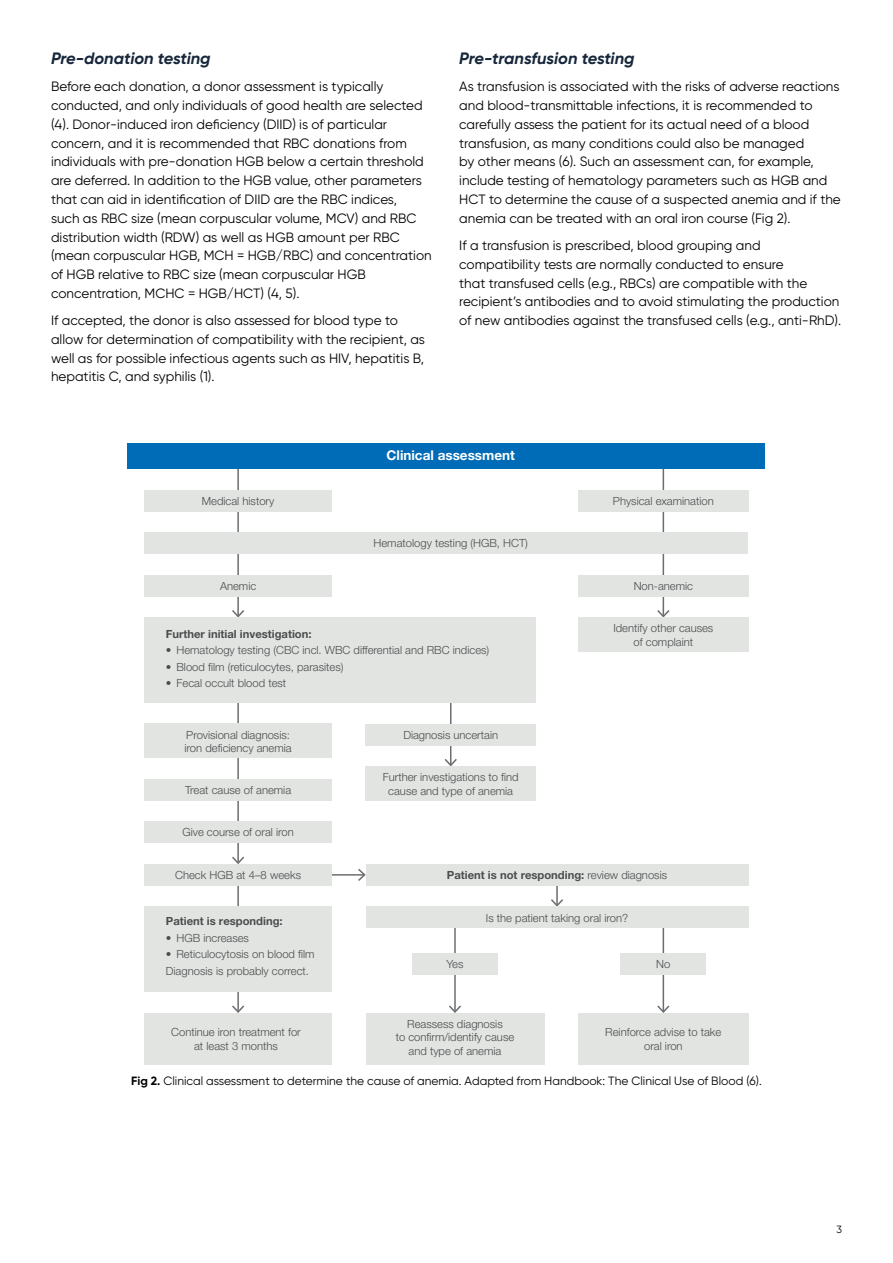
<style>
.page{position:relative;width:893px;height:1263px;background:#fff}
.page>*{position:absolute;margin:0;border:0;box-sizing:border-box;transform-origin:0 0}
.Subhead_2{font:italic 700 16.5px "Gilroy";color:#16263b}
.Body{font:13.5px/18.8px "Gilroy";color:#000}
.t1{font:700 13.5px "Helvetica Neue LT Pro";color:#fff}
.t2{font:12px "Gilroy";color:#000}
.t3{font:300 11.25px/13.5px "Helvetica Neue LT Pro";color:#4b4c4d;text-align:center}
.t4{font:700 11.25px "Helvetica Neue LT Pro";color:#4b4c4d}
.t5{font:10.5px "Gilroy";color:#000}
.s1{font-weight:300}
.s2{font-weight:700}
</style>
<div class="page">
<hr style="left:237px;top:452px;width:2px;height:164px;background:#6c6d70">
<svg style="left:232px;top:610px;width:12px;height:8px"></svg>
<hr style="left:237px;top:694px;width:2px;height:168px;background:#6c6d70">
<svg style="left:232px;top:857px;width:12px;height:7px"></svg>
<hr style="left:237px;top:877px;width:2px;height:134px;background:#6c6d70">
<svg style="left:232px;top:1005px;width:12px;height:8px"></svg>
<hr style="left:454px;top:924px;width:2px;height:87px;background:#6c6d70">
<svg style="left:449px;top:1005px;width:12px;height:8px"></svg>
<hr style="left:556px;top:881px;width:2px;height:24px;background:#6c6d70">
<svg style="left:551px;top:899px;width:12px;height:8px"></svg>
<hr style="left:663px;top:924px;width:1px;height:87px;background:#6c6d70">
<svg style="left:657px;top:1005px;width:12px;height:8px"></svg>
<hr style="left:332px;top:874px;width:32px;height:2px;background:#6c6d70">
<svg style="left:358px;top:869px;width:8px;height:12px"></svg>
<hr style="left:450px;top:694px;width:1px;height:71px;background:#6c6d70">
<svg style="left:445px;top:759px;width:12px;height:7px"></svg>
<hr style="left:663px;top:452px;width:1px;height:164px;background:#6c6d70">
<svg style="left:657px;top:610px;width:12px;height:8px"></svg>
<div style="left:128px;top:443px;width:637px;height:26px;background:#006bb6"></div>
<div style="left:145px;top:490px;width:187px;height:21px;background:#e2e4e2"></div>
<div style="left:145px;top:532px;width:603px;height:22px;background:#e2e4e2"></div>
<div style="left:578px;top:490px;width:170px;height:21px;background:#e2e4e2"></div>
<div style="left:145px;top:575px;width:187px;height:21px;background:#e2e4e2"></div>
<div style="left:145px;top:779px;width:187px;height:21px;background:#e2e4e2"></div>
<div style="left:145px;top:822px;width:187px;height:21px;background:#e2e4e2"></div>
<div style="left:145px;top:864px;width:187px;height:21px;background:#e2e4e2"></div>
<div style="left:366px;top:864px;width:382px;height:21px;background:#e2e4e2"></div>
<div style="left:366px;top:907px;width:382px;height:21px;background:#e2e4e2"></div>
<div style="left:578px;top:575px;width:170px;height:21px;background:#e2e4e2"></div>
<div style="left:145px;top:618px;width:391px;height:85px;background:#e2e4e2"></div>
<div style="left:145px;top:907px;width:187px;height:85px;background:#e2e4e2"></div>
<div style="left:578px;top:618px;width:170px;height:34px;background:#e2e4e2"></div>
<div style="left:145px;top:724px;width:187px;height:34px;background:#e2e4e2"></div>
<div style="left:145px;top:1013px;width:187px;height:51px;background:#e2e4e2"></div>
<div style="left:366px;top:1013px;width:178px;height:51px;background:#e2e4e2"></div>
<div style="left:578px;top:1013px;width:170px;height:51px;background:#e2e4e2"></div>
<div style="left:366px;top:724px;width:170px;height:21px;background:#e2e4e2"></div>
<div style="left:412px;top:953px;width:85px;height:22px;background:#e2e4e2"></div>
<div style="left:621px;top:953px;width:85px;height:22px;background:#e2e4e2"></div>
<div style="left:366px;top:766px;width:170px;height:34px;background:#e2e4e2"></div>
<p class="Subhead_2" style="left:51px;top:48px;width:161px">Pre-donation testing</p>
<p class="Body" style="left:51px;top:77px;width:382px">Before each donation, a donor assessment is typically conducted, and only individuals of good health are selected (4). Donor-induced iron deficiency (DIID) is of particular concern, and it is recommended that RBC donations from individuals with pre-donation HGB below a certain threshold are deferred. In addition to the HGB value, other parameters that can aid in identification of DIID are the RBC indices,<br>such as RBC size (mean corpuscular volume, MCV) and RBC distribution width (RDW) as well as HGB amount per RBC (mean corpuscular HGB, MCH = HGB/RBC) and concentration of HGB relative to RBC size (mean corpuscular HGB concentration, MCHC = HGB/HCT) (4, 5).</p>
<p class="Body" style="left:51px;top:311px;width:376px">If accepted, the donor is also assessed for blood type to allow for determination of compatibility with the recipient, as well as for possible infectious agents such as HIV, hepatitis B, hepatitis C, and syphilis (1).</p>
<p class="Subhead_2" style="left:459px;top:48px;width:177px">Pre-transfusion testing</p>
<p class="Body" style="left:459px;top:77px;width:383px">As transfusion is associated with the risks of adverse reactions and blood-transmittable infections, it is recommended to carefully assess the patient for its actual need of a blood transfusion, as many conditions could also be managed<br>by other means (6). Such an assessment can, for example, include testing of hematology parameters such as HGB and HCT to determine the cause of a suspected anemia and if the anemia can be treated with an oral iron course (Fig 2).</p>
<p class="Body" style="left:459px;top:236px;width:383px">If a transfusion is prescribed, blood grouping and compatibility tests are normally conducted to ensure<br>that transfused cells (e.g., RBCs) are compatible with the recipient’s antibodies and to avoid stimulating the production of new antibodies against the transfused cells (e.g., anti-RhD).</p>
<p class="t3" style="left:202px;top:494px;width:74px">Medical history</p>
<p class="t3" style="left:220px;top:579px;width:38px">Anemic</p>
<p class="t1" style="left:386px;top:446px;width:130px">Clinical assessment</p>
<p class="t3" style="left:373px;top:536px;width:156px">Hematology testing (HGB, HCT)</p>
<p class="t4" style="left:166px;top:627px;width:147px">Further initial investigation:</p>
<p class="t3" style="left:166px;top:643px;width:325px">• Hematology testing (CBC incl. WBC differential and RBC indices)</p>
<p class="t3" style="left:166px;top:660px;width:179px">• Blood film (reticulocytes, parasites)</p>
<p class="t3" style="left:166px;top:676px;width:122px">• Fecal occult blood test</p>
<p class="t3" style="left:185px;top:728px;width:109px;text-align:left">Provisional diagnosis: iron deficiency anemia</p>
<p class="t3" style="left:403px;top:728px;width:96px">Diagnosis uncertain</p>
<p class="t3" style="left:613px;top:494px;width:102px">Physical examination</p>
<p class="t3" style="left:634px;top:579px;width:61px">Non-anemic</p>
<p class="t3" style="left:613px;top:621px;width:102px">Identify other causes of complaint</p>
<p class="t3" style="left:383px;top:770px;width:138px">Further investigations to find cause and type of anemia</p>
<p class="t3" style="left:185px;top:783px;width:108px">Treat cause of anemia</p>
<p class="t3" style="left:182px;top:825px;width:113px">Give course of oral iron</p>
<p class="t3" style="left:175px;top:868px;width:127px">Check HGB at 4–8 weeks</p>
<p class="t4" style="left:447px;top:868px;width:222px">Patient is not responding: <span class="s1">review diagnosis</span></p>
<p class="t3" style="left:486px;top:910px;width:144px">Is the patient taking oral iron?</p>
<p class="t4" style="left:166px;top:914px;width:118px">Patient is responding:</p>
<p class="t3" style="left:166px;top:931px;width:85px">• HGB increases</p>
<p class="t3" style="left:166px;top:946px;width:150px;line-height:16.5px;text-align:left">• Reticulocytosis on blood film<br>Diagnosis is probably correct.</p>
<p class="t3" style="left:446px;top:957px;width:19px">Yes</p>
<p class="t3" style="left:656px;top:957px;width:16px">No</p>
<p class="t3" style="left:171px;top:1025px;width:131px">Continue iron treatment for at least 3 months</p>
<p class="t3" style="left:396px;top:1017px;width:120px">Reassess diagnosis<br>to confirm/identify cause and type of anemia</p>
<p class="t3" style="left:605px;top:1025px;width:118px">Reinforce advise to take oral iron</p>
<p class="t2" style="left:131px;top:1074px;width:632px"><span class="s2">Fig 2.</span> Clinical assessment to determine the cause of anemia. Adapted from Handbook: The Clinical Use of Blood (6).</p>
<p class="t5" style="left:836px;top:1223px;width:7px">3</p>
</div>
